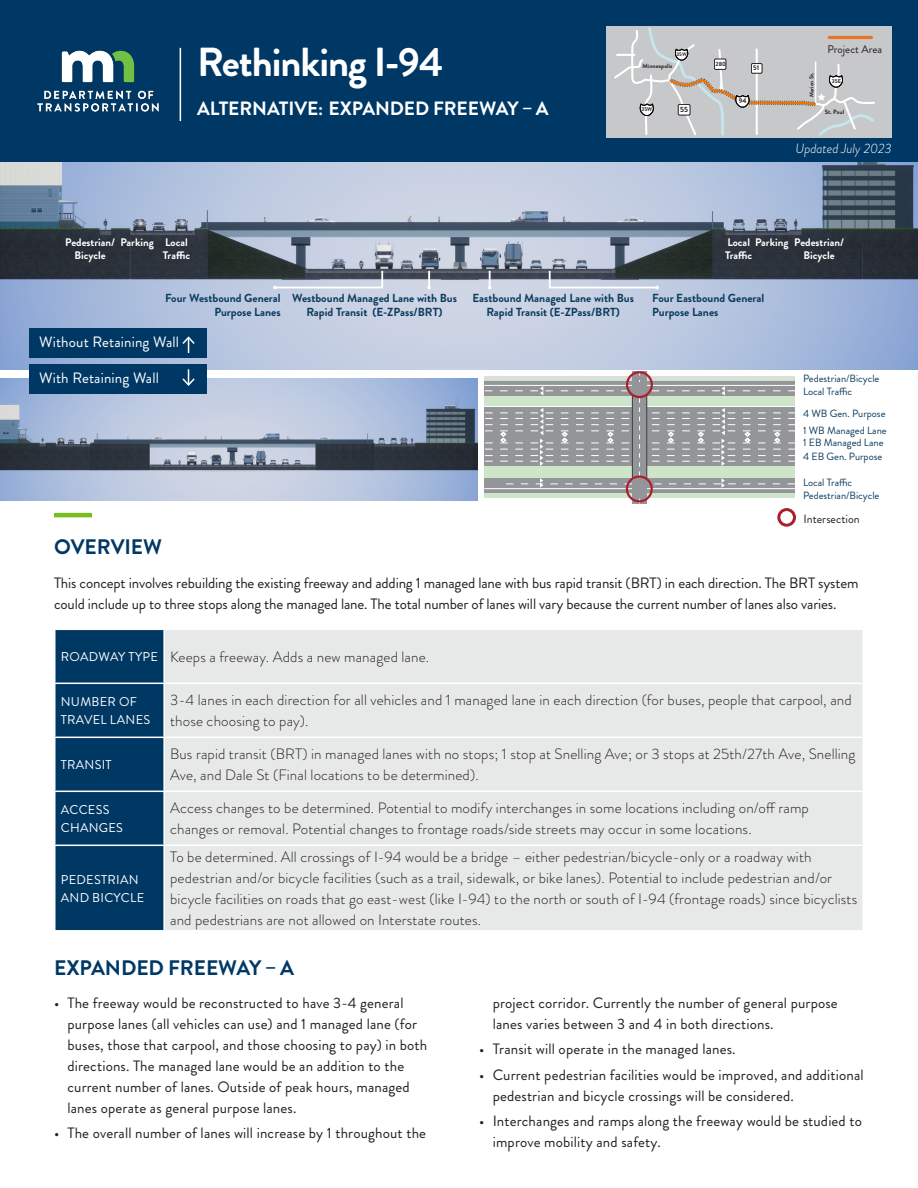
<style>
.page{position:relative;width:918px;height:1188px;background:#fff}
.page>*{position:absolute;margin:0;border:0;box-sizing:border-box;transform-origin:0 0}
.subhead_2_5{font:700 40.5px "Brandon Grotesque";letter-spacing:-.025em;color:#fff}
.subhead_2_5-2{font:700 21px "Brandon Grotesque";letter-spacing:-.005em;color:#003865}
.subhead_2_5-3{font:700 19.2px "Brandon Grotesque";letter-spacing:-.005em;color:#fff}
._10_pt__body_text{font:300 15px/21px "Brandon Grotesque";letter-spacing:.01em;color:#231f20}
._10_pt__body_text-2{font:15px/21px "Brandon Grotesque";letter-spacing:.01em;color:#231f20}
._10_pt__body_text-3{font:15px/21px "Brandon Grotesque";letter-spacing:-.01em;color:#231f20}
._10_pt__body_text-4{font:15px "Brandon Grotesque";letter-spacing:.01em;color:#fff}
.t1{font:italic 300 13.5px "Brandon Grotesque";color:#fff}
._8_5_pt__body_text_copy{font:12.75px/18px "Brandon Grotesque";letter-spacing:.02em;color:#fff}
.t2{font:12px "Brandon Grotesque";color:#231f20}
.t3{font:700 11.7px/14px "Brandon Grotesque";color:#0b3b5f;text-align:center}
.t4{font:11.1px "Brandon Grotesque";color:#231f20}
.t5{font:700 10.95px/13.2px "Brandon Grotesque";color:#fff}
.t6{font:10.5px "Brandon Grotesque";color:#0b3b5f}
.t7{font:700 7.5px "Brandon Grotesque";color:#231f20}
.t8{font:700 6.75px "Brandon Grotesque";color:#231f20}
.t9{font:700 6.15px "Brandon Grotesque";color:#231f20}
.t10{font:700 6px "Brandon Grotesque";color:#231f20}
.t11{font:700 5.7px "Brandon Grotesque";color:#231f20}
.t12{font:700 5.55px "Brandon Grotesque";color:#231f20}
.t13{font:700 5.25px "Brandon Grotesque";color:#231f20}
</style>
<div class="page">
<div style="left:0;top:0;width:918px;height:162px;background:#003865"></div>
<img style="left:37px;top:50px;width:122px;height:62px">
<hr style="left:54px;top:513px;width:38px;height:4px;background:#78be21">
<div style="left:56px;top:630px;width:107px;height:300px;background:#003864"></div>
<div style="left:165px;top:630px;width:697px;height:300px;background:#e7e8e8"></div>
<hr style="left:54px;top:683px;width:110px;height:1px;background:#fff">
<hr style="left:164px;top:683px;width:700px;height:1px;background:#fff">
<hr style="left:54px;top:737px;width:110px;height:1px;background:#fff">
<hr style="left:164px;top:737px;width:700px;height:1px;background:#fff">
<hr style="left:54px;top:791px;width:110px;height:1px;background:#fff">
<hr style="left:164px;top:791px;width:700px;height:1px;background:#fff">
<hr style="left:54px;top:845px;width:110px;height:1px;background:#fff">
<hr style="left:164px;top:845px;width:700px;height:1px;background:#fff">
<hr style="left:180px;top:48px;width:1px;height:73px;background:#fff">
<img style="left:0;top:379px;width:478px;height:121px">
<img style="left:0;top:162px;width:918px;height:207px">
<div style="left:29px;top:328px;width:178px;height:30px;background:#003865"></div>
<div style="left:29px;top:364px;width:178px;height:30px;background:#003865"></div>
<svg style="left:182px;top:369px;width:13px;height:17px"></svg>
<svg style="left:182px;top:336px;width:13px;height:17px"></svg>
<hr style="left:484px;top:376px;width:311px;height:3px;background:#dcdddf">
<div style="left:777px;top:508px;width:19px;height:19px;border:3px solid #ac202d;border-radius:50%"></div>
<svg style="left:427px;top:271px;width:4px;height:18px"></svg>
<svg style="left:488px;top:271px;width:3px;height:18px"></svg>
<svg style="left:273px;top:269px;width:111px;height:20px;background:#868d98"></svg>
<svg style="left:548px;top:269px;width:111px;height:20px;background:#848b96"></svg>
<svg style="left:485px;top:371px;width:310px;height:132px;background:#aeb3b0"></svg>
<div style="left:606px;top:26px;width:285px;height:111px;background:#c7c8ca"></div>
<svg style="left:614px;top:27px;width:261px;height:109px"></svg>
<hr style="left:829px;top:36px;width:42px;height:3px;background:#ea7424">
<p class="subhead_2_5" style="left:197px;top:34px;width:248px">Rethinking I-94</p>
<p class="subhead_2_5-3" style="left:197px;top:95px;width:353px">ALTERNATIVE: EXPANDED FREEWAY – A</p>
<p class="t13" style="left:677px;top:50px;width:12px">35W</p>
<p class="t9" style="left:643px;top:62px;width:31px">Minneapolis</p>
<p class="t12" style="left:641px;top:105px;width:12px">35W</p>
<p class="t7" style="left:680px;top:104px;width:9px">55</p>
<p class="t10" style="left:716px;top:60px;width:12px">280</p>
<p class="t8" style="left:753px;top:63px;width:8px">51</p>
<p class="t8" style="left:739px;top:96px;width:9px">94</p>
<p class="t11" style="left:807px;top:97px;width:26px;rotate:-90deg">Marion St.</p>
<p class="t4" style="left:828px;top:42px;width:56px">Project Area</p>
<p class="t12" style="left:832px;top:77px;width:11px">35E</p>
<p class="t9" style="left:825px;top:107px;width:21px">St. Paul</p>
<p class="t1" style="left:796px;top:139px;width:98px">Updated July 2023</p>
<p class="t5" style="left:65px;top:236px;width:51px">Pedestrian/</p>
<p class="t5" style="left:75px;top:249px;width:33px">Bicycle</p>
<p class="t5" style="left:121px;top:236px;width:35px">Parking</p>
<p class="t5" style="left:755px;top:236px;width:35px">Parking</p>
<p class="t5" style="left:163px;top:236px;width:29px">Local<br>Traffic</p>
<p class="t5" style="left:725px;top:236px;width:29px">Local<br>Traffic</p>
<p class="t5" style="left:794px;top:236px;width:51px">Pedestrian/</p>
<p class="t5" style="left:804px;top:249px;width:33px">Bicycle</p>
<p class="t3" style="left:165px;top:291px;width:117px;text-align:right">Four Westbound General<br>Purpose Lanes</p>
<p class="t3" style="left:652px;top:291px;width:114px;text-align:left">Four Eastbound General<br>Purpose Lanes</p>
<p class="t3" style="left:292px;top:291px;width:166px">Westbound Managed Lane with Bus<br>Rapid Transit (E-ZPass/BRT)</p>
<p class="t3" style="left:473px;top:291px;width:163px">Eastbound Managed Lane with Bus<br>Rapid Transit (E-ZPass/BRT)</p>
<p class="_10_pt__body_text-4" style="left:39px;top:332px;width:141px">Without Retaining Wall</p>
<p class="_10_pt__body_text-4" style="left:39px;top:367px;width:121px">With Retaining Wall</p>
<p class="t6" style="left:803px;top:371px;width:78px">Pedestrian/Bicycle</p>
<p class="t6" style="left:803px;top:384px;width:51px">Local Traffic</p>
<p class="t6" style="left:803px;top:423px;width:85px">1 WB Managed Lane</p>
<p class="t6" style="left:803px;top:406px;width:84px">4 WB Gen. Purpose</p>
<p class="t6" style="left:803px;top:450px;width:81px">4 EB Gen. Purpose</p>
<p class="t6" style="left:803px;top:435px;width:82px">1 EB Managed Lane</p>
<p class="t6" style="left:803px;top:475px;width:51px">Local Traffic</p>
<p class="t6" style="left:803px;top:489px;width:78px">Pedestrian/Bicycle</p>
<p class="t2" style="left:804px;top:510px;width:58px">Intersection</p>
<p class="subhead_2_5-2" style="left:54px;top:532px;width:109px">OVERVIEW</p>
<p class="_10_pt__body_text-3" style="left:54px;top:573px;width:806px">This concept involves rebuilding the existing freeway and adding 1 managed lane with bus rapid transit (BRT) in each direction. The BRT system could include up to three stops along the managed lane. The total number of lanes will vary because the current number of lanes also varies.</p>
<p class="_8_5_pt__body_text_copy" style="left:61px;top:648px;width:99px">ROADWAY TYPE</p>
<p class="_10_pt__body_text" style="left:170px;top:646px;width:261px">Keeps a freeway. Adds a new managed lane.</p>
<p class="_8_5_pt__body_text_copy" style="left:61px;top:693px;width:91px">NUMBER OF<br>TRAVEL LANES</p>
<p class="_10_pt__body_text" style="left:170px;top:689px;width:683px">3-4 lanes in each direction for all vehicles and 1 managed lane in each direction (for buses, people that carpool, and those choosing to pay).</p>
<p class="_8_5_pt__body_text_copy" style="left:61px;top:756px;width:52px">TRANSIT</p>
<p class="_10_pt__body_text" style="left:170px;top:743px;width:687px">Bus rapid transit (BRT) in managed lanes with no stops; 1 stop at Snelling Ave; or 3 stops at 25th/27th Ave, Snelling<br>Ave, and Dale St (Final locations to be determined).</p>
<p class="_8_5_pt__body_text_copy" style="left:61px;top:801px;width:64px">ACCESS<br>CHANGES</p>
<p class="_10_pt__body_text" style="left:170px;top:797px;width:640px">Access changes to be determined. Potential to modify interchanges in some locations including on/off ramp changes or removal. Potential changes to frontage roads/side streets may occur in some locations.</p>
<p class="_8_5_pt__body_text_copy" style="left:61px;top:870px;width:85px">PEDESTRIAN<br>AND BICYCLE</p>
<p class="_10_pt__body_text" style="left:170px;top:846px;width:689px">To be determined. All crossings of I-94 would be a bridge – either pedestrian/bicycle-only or a roadway with pedestrian and/or bicycle facilities (such as a trail, sidewalk, or bike lanes). Potential to include pedestrian and/or bicycle facilities on roads that go east-west (like I-94) to the north or south of I-94 (frontage roads) since bicyclists and pedestrians are not allowed on Interstate routes.</p>
<p class="subhead_2_5-2" style="left:54px;top:953px;width:242px">EXPANDED FREEWAY – A</p>
<p class="_10_pt__body_text-2" style="left:68px;top:993px;width:361px;text-indent:-14px">• The freeway would be reconstructed to have 3-4 general purpose lanes (all vehicles can use) and 1 managed lane (for buses, those that carpool, and those choosing to pay) in both directions. The managed lane would be an addition to the current number of lanes. Outside of peak hours, managed lanes operate as general purpose lanes.</p>
<p class="_10_pt__body_text-2" style="left:54px;top:1123px;width:374px">• The overall number of lanes will increase by 1 throughout the</p>
<p class="_10_pt__body_text-2" style="left:493px;top:993px;width:347px">project corridor. Currently the number of general purpose lanes varies between 3 and 4 in both directions.</p>
<p class="_10_pt__body_text-2" style="left:479px;top:1039px;width:258px">• Transit will operate in the managed lanes.</p>
<p class="_10_pt__body_text-2" style="left:493px;top:1064px;width:373px;text-indent:-14px">• Current pedestrian facilities would be improved, and additional pedestrian and bicycle crossings will be considered.</p>
<p class="_10_pt__body_text-2" style="left:493px;top:1111px;width:371px;text-indent:-14px">• Interchanges and ramps along the freeway would be studied to improve mobility and safety.</p>
</div>
